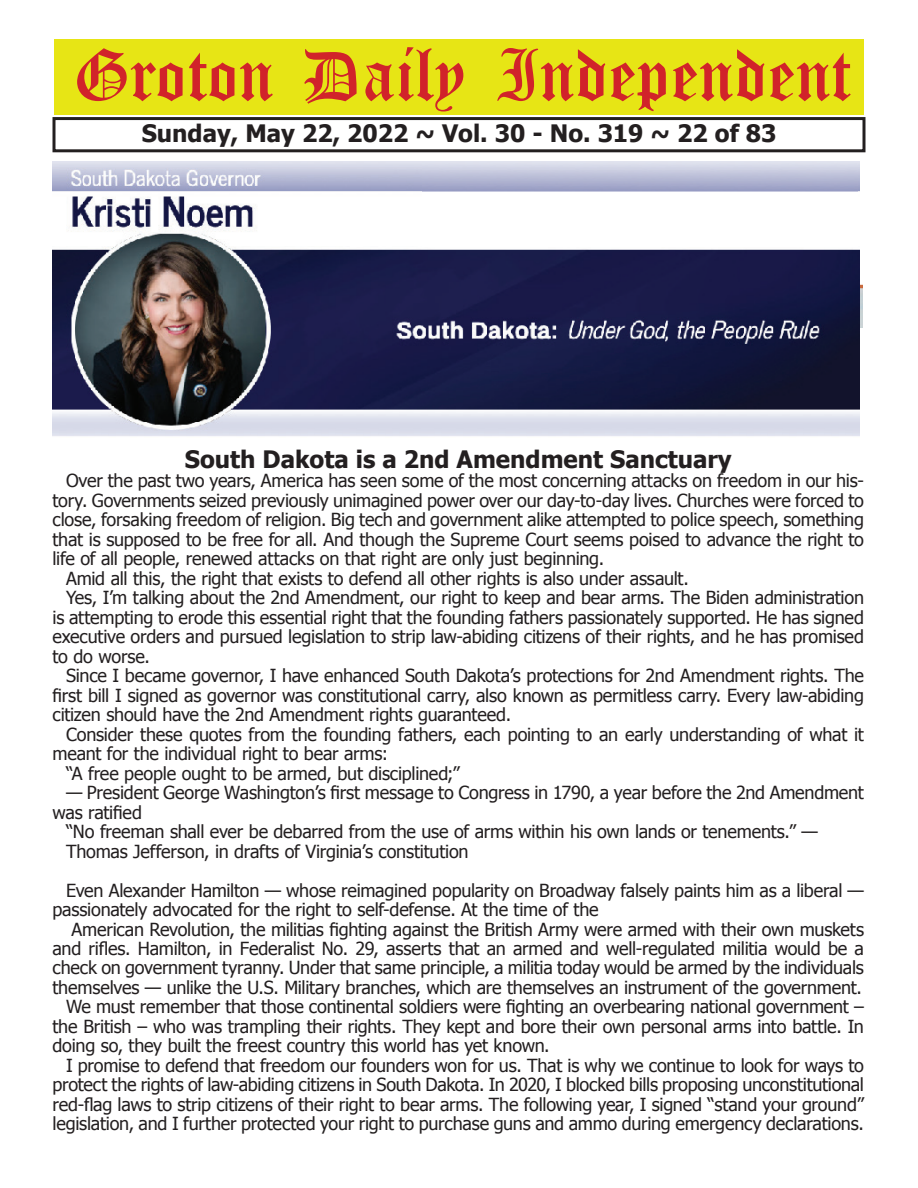
<style>
.page{position:relative;width:918px;height:1188px;background:#fff}
.page>*{position:absolute;margin:0;border:0;box-sizing:border-box;transform-origin:0 0}
.t1{font:54px "Old English Five";color:#d1232a}
.t2{font:700 24px "Tahoma";color:#231f20}
.t3{font:18px/19.5px "Tahoma";letter-spacing:-.015em;color:#231f20}
</style>
<div class="page">
<div style="left:52px;top:117px;width:814px;height:35px;border:3px solid #231f20"></div>
<div style="left:54px;top:40px;width:810px;height:75px;background:#e7e515"></div>
<img style="left:52px;top:162px;width:808px;height:274px">
<img style="left:422px;top:162px;width:436px;height:85px">
<h1 class="t1" style="left:73px;top:50px;width:779px">Groton Daily Independent</h1>
<h2 class="t2" style="left:142px;top:116px;width:636px">Sunday, May 22, 2022 ~ Vol. 30 - No. 319 ~ 22 of 83</h2>
<h2 class="t2" style="left:185px;top:442px;width:548px">South Dakota is a 2nd Amendment Sanctuary</h2>
<p class="t3" style="left:66px;top:470px;width:799px">Over the past two years, America has seen some of the most concerning attacks on freedom in our his-</p>
<p class="t3" style="left:52px;top:490px;width:813px">tory. Governments seized previously unimagined power over our day-to-day lives. Churches were forced to</p>
<p class="t3" style="left:52px;top:509px;width:813px">close, forsaking freedom of religion. Big tech and government alike attempted to police speech, something</p>
<p class="t3" style="left:52px;top:529px;width:813px">that is supposed to be free for all. And though the Supreme Court seems poised to advance the right to</p>
<p class="t3" style="left:52px;top:548px;width:553px">life of all people, renewed attacks on that right are only just beginning.</p>
<p class="t3" style="left:66px;top:567px;width:624px">Amid all this, the right that exists to defend all other rights is also under assault.</p>
<p class="t3" style="left:66px;top:587px;width:800px">Yes, I’m talking about the 2nd Amendment, our right to keep and bear arms. The Biden administration</p>
<p class="t3" style="left:52px;top:606px;width:813px">is attempting to erode this essential right that the founding fathers passionately supported. He has signed</p>
<p class="t3" style="left:52px;top:626px;width:813px">executive orders and pursued legislation to strip law-abiding citizens of their rights, and he has promised</p>
<p class="t3" style="left:52px;top:645px;width:99px">to do worse.</p>
<p class="t3" style="left:66px;top:665px;width:799px">Since I became governor, I have enhanced South Dakota’s protections for 2nd Amendment rights. The</p>
<p class="t3" style="left:52px;top:684px;width:813px">first bill I signed as governor was constitutional carry, also known as permitless carry. Every law-abiding</p>
<p class="t3" style="left:52px;top:704px;width:460px">citizen should have the 2nd Amendment rights guaranteed.</p>
<p class="t3" style="left:66px;top:723px;width:799px">Consider these quotes from the founding fathers, each pointing to an early understanding of what it</p>
<p class="t3" style="left:52px;top:743px;width:337px">meant for the individual right to bear arms:</p>
<p class="t3" style="left:66px;top:762px;width:395px">“A free people ought to be armed, but disciplined;”</p>
<p class="t3" style="left:66px;top:782px;width:799px">— President George Washington’s first message to Congress in 1790, a year before the 2nd Amendment</p>
<p class="t3" style="left:52px;top:801px;width:91px">was ratified</p>
<p class="t3" style="left:66px;top:821px;width:753px">“No freeman shall ever be debarred from the use of arms within his own lands or tenements.” —</p>
<p class="t3" style="left:66px;top:840px;width:404px">Thomas Jefferson, in drafts of Virginia’s constitution</p>
<p class="t3" style="left:52px;top:879px;width:813px;text-indent:14px">Even Alexander Hamilton — whose reimagined popularity on Broadway falsely paints him as a liberal — passionately advocated for the right to self-defense. At the time of the</p>
<p class="t3" style="left:72px;top:918px;width:794px">American Revolution, the militias fighting against the British Army were armed with their own muskets</p>
<p class="t3" style="left:52px;top:938px;width:813px">and rifles. Hamilton, in Federalist No. 29, asserts that an armed and well-regulated militia would be a</p>
<p class="t3" style="left:52px;top:957px;width:813px">check on government tyranny. Under that same principle, a militia today would be armed by the individuals</p>
<p class="t3" style="left:52px;top:977px;width:811px">themselves — unlike the U.S. Military branches, which are themselves an instrument of the government.</p>
<p class="t3" style="left:66px;top:996px;width:799px">We must remember that those continental soldiers were fighting an overbearing national government –</p>
<p class="t3" style="left:52px;top:1016px;width:813px">the British – who was trampling their rights. They kept and bore their own personal arms into battle. In</p>
<p class="t3" style="left:52px;top:1035px;width:499px">doing so, they built the freest country this world has yet known.</p>
<p class="t3" style="left:66px;top:1055px;width:800px">I promise to defend that freedom our founders won for us. That is why we continue to look for ways to</p>
<p class="t3" style="left:52px;top:1074px;width:813px">protect the rights of law-abiding citizens in South Dakota. In 2020, I blocked bills proposing unconstitutional</p>
<p class="t3" style="left:52px;top:1094px;width:813px">red-flag laws to strip citizens of their right to bear arms. The following year, I signed “stand your ground”</p>
<p class="t3" style="left:52px;top:1113px;width:813px">legislation, and I further protected your right to purchase guns and ammo during emergency declarations.</p>
</div>
